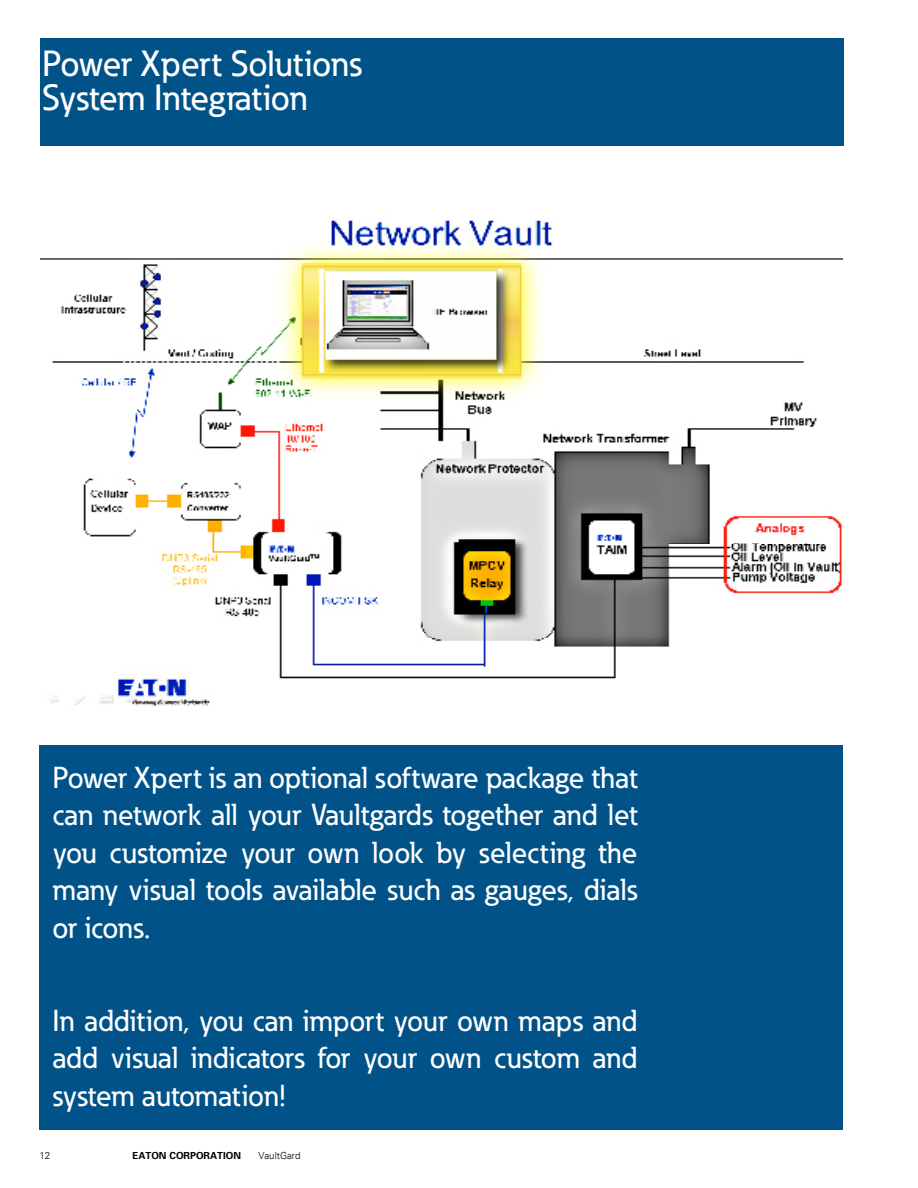
<style>
.page{position:relative;width:918px;height:1188px;background:#fff}
.page>*{position:absolute;margin:0;border:0;box-sizing:border-box;transform-origin:0 0}
.t1{font:500 36px/34.5px "Eaton";color:#fff}
.t2{font:500 30px/37.5px "Eaton";color:#fff;text-align:justify}
.t3{font:700 9.75px "Univers 65";color:#000}
.t4{font:300 9.75px "Univers";color:#000}
</style>
<div class="page">
<div style="left:40px;top:38px;width:804px;height:107px;background:#005288"></div>
<div style="left:39px;top:745px;width:804px;height:385px;background:#005288"></div>
<img style="left:41px;top:220px;width:802px;height:486px">
<div style="left:777px;top:646px;width:58px;height:70px;background:#fff"></div>
<p class="t1" style="left:42px;top:45px;width:321px">Power Xpert Solutions<br>System Integration</p>
<p class="t2" style="left:52px;top:759px;width:587px">Power Xpert is an optional software package that can network all your Vaultgards together and let you customize your own look by selecting the many visual tools available such as gauges, dials or icons.</p>
<p class="t2" style="left:52px;top:1002px;width:587px">In addition, you can import your own maps and add visual indicators for your own custom and system automation!</p>
<p class="t4" style="left:39px;top:1150px;width:12px">12</p>
<p class="t3" style="left:132px;top:1149px;width:108px">EATON CORPORATION</p>
<p class="t4" style="left:258px;top:1150px;width:44px">VaultGard</p>
</div>
